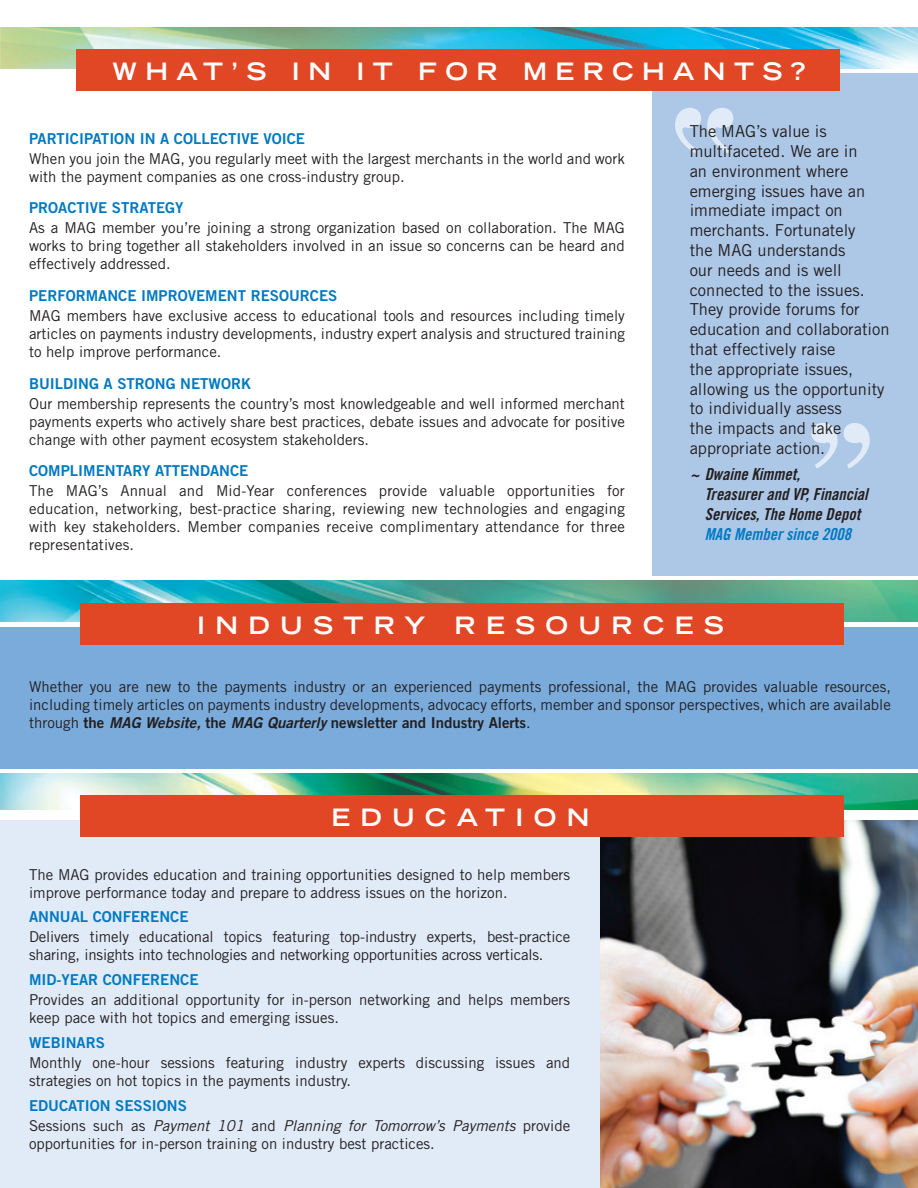
<style>
.page{position:relative;width:918px;height:1188px;background:#fff}
.page>*{position:absolute;margin:0;border:0;box-sizing:border-box;transform-origin:0 0}
.t1{font:700 expanded 24px "Trade Gothic LT Std";letter-spacing:.43em;color:#fff}
.t2{font:700 expanded 24px "Trade Gothic LT Std";letter-spacing:.35em;color:#fff}
.t3{font:16.5px/19.8px "Trade Gothic LT Std";color:#231f20}
.t4{font:16.5px/19.8px "Trade Gothic LT Std Bd Cn 20 Obl";color:#231f20}
.t5{font:15px/18px "Trade Gothic LT Std";color:#231f20}
.t6{font:15px "Trade Gothic LT Std Bd 2";color:#0079c2}
.s1{color:#0079c2}
.s2{font-family:"Trade Gothic LT Std Bd 2"}
.s3{font-family:"Trade Gothic LT Std Bd 2 Obl"}
.s4{font-style:italic}
</style>
<div class="page">
<div style="left:0;top:821px;width:918px;height:367px;background:#e1ebf7"></div>
<div style="left:0;top:627px;width:918px;height:141px;background:#7aabdb"></div>
<img style="left:0;top:581px;width:918px;height:41px">
<div style="left:81px;top:604px;width:763px;height:41px;background:#e24725"></div>
<img style="left:0;top:773px;width:918px;height:36px">
<img style="left:600px;top:821px;width:318px;height:367px">
<div style="left:81px;top:796px;width:763px;height:41px;background:#e24725"></div>
<div style="left:652px;top:73px;width:266px;height:503px;background:#adc7e7"></div>
<img style="left:0;top:27px;width:918px;height:41px">
<div style="left:76px;top:50px;width:763px;height:41px;background:#e24725"></div>
<svg style="left:811px;top:423px;width:59px;height:45px"></svg>
<svg style="left:675px;top:108px;width:58px;height:45px"></svg>
<p class="t2" style="left:113px;top:56px;width:694px">WHAT’S IN IT FOR MERCHANTS?</p>
<p class="t6" style="left:29px;top:129px;width:278px">PARTICIPATION IN A COLLECTIVE VOICE</p>
<p class="t5" style="left:29px;top:149px;width:597px">When you join the MAG, you regularly meet with the largest merchants in the world and work with the payment companies as one cross-industry group.</p>
<p class="t6" style="left:29px;top:199px;width:156px">PROACTIVE STRATEGY</p>
<p class="t5" style="left:29px;top:219px;width:597px;text-align:justify">As a MAG member you’re joining a strong organization based on collaboration. The MAG works to bring together all stakeholders involved in an issue so concerns can be heard and effectively addressed.</p>
<p class="t6" style="left:29px;top:286px;width:310px">PERFORMANCE IMPROVEMENT RESOURCES</p>
<p class="t5" style="left:29px;top:307px;width:597px;text-align:justify">MAG members have exclusive access to educational tools and resources including timely articles on payments industry developments, industry expert analysis and structured training to help improve performance.</p>
<p class="t6" style="left:29px;top:374px;width:224px">BUILDING A STRONG NETWORK</p>
<p class="t5" style="left:29px;top:394px;width:597px;text-align:justify">Our membership represents the country’s most knowledgeable and well informed merchant payments experts who actively share best practices, debate issues and advocate for positive change with other payment ecosystem stakeholders.</p>
<p class="t6" style="left:29px;top:462px;width:221px">COMPLIMENTARY ATTENDANCE</p>
<p class="t5" style="left:29px;top:482px;width:597px;text-align:justify">The MAG’s Annual and Mid-Year conferences provide valuable opportunities for education, networking, best-practice sharing, reviewing new technologies and engaging with key stakeholders. Member companies receive complimentary attendance for three representatives.</p>
<p class="t3" style="left:690px;top:121px;width:201px">The MAG’s value is multifaceted. We are in<br>an environment where emerging issues have an immediate impact on merchants. Fortunately<br>the MAG understands<br>our needs and is well connected to the issues.<br>They provide forums for education and collaboration that effectively raise<br>the appropriate issues, allowing us the opportunity to individually assess<br>the impacts and take appropriate action.</p>
<p class="t4" style="left:705px;top:465px;width:165px;text-indent:-15px">~ Dwaine Kimmet,<br>Treasurer and VP, Financial<br>Services, The Home Depot<br><span class="s1">MAG Member since 2008</span></p>
<p class="t1" style="left:197px;top:609px;width:528px">INDUSTRY RESOURCES</p>
<p class="t5" style="left:29px;top:678px;width:863px;text-align:justify">Whether you are new to the payments industry or an experienced payments professional, the MAG provides valuable resources, including timely articles on payments industry developments, advocacy efforts, member and sponsor perspectives, which are available through <span class="s2">the</span> <span class="s3">MAG Website,</span> <span class="s2">the</span> <span class="s3">MAG Quarterly</span> <span class="s2">newsletter and Industry Alerts</span>.</p>
<p class="t1" style="left:331px;top:802px;width:260px">EDUCATION</p>
<p class="t5" style="left:29px;top:865px;width:543px">The MAG provides education and training opportunities designed to help members improve performance today and prepare to address issues on the horizon.</p>
<p class="t6" style="left:29px;top:908px;width:161px">ANNUAL CONFERENCE</p>
<p class="t5" style="left:29px;top:928px;width:543px">Delivers timely educational topics featuring top-industry experts, best-practice sharing, insights into technologies and networking opportunities across verticals.</p>
<p class="t6" style="left:29px;top:971px;width:171px">MID-YEAR CONFERENCE</p>
<p class="t5" style="left:29px;top:991px;width:543px">Provides an additional opportunity for in-person networking and helps members keep pace with hot topics and emerging issues.</p>
<p class="t6" style="left:29px;top:1033px;width:77px">WEBINARS</p>
<p class="t5" style="left:29px;top:1054px;width:543px">Monthly one-hour sessions featuring industry experts discussing issues and strategies on hot topics in the payments industry.</p>
<p class="t6" style="left:29px;top:1096px;width:159px">EDUCATION SESSIONS</p>
<p class="t5" style="left:29px;top:1117px;width:543px">Sessions such as <span class="s4">Payment 101</span> and <span class="s4">Planning for Tomorrow’s Payments</span> provide opportunities for in-person training on industry best practices.</p>
</div>
